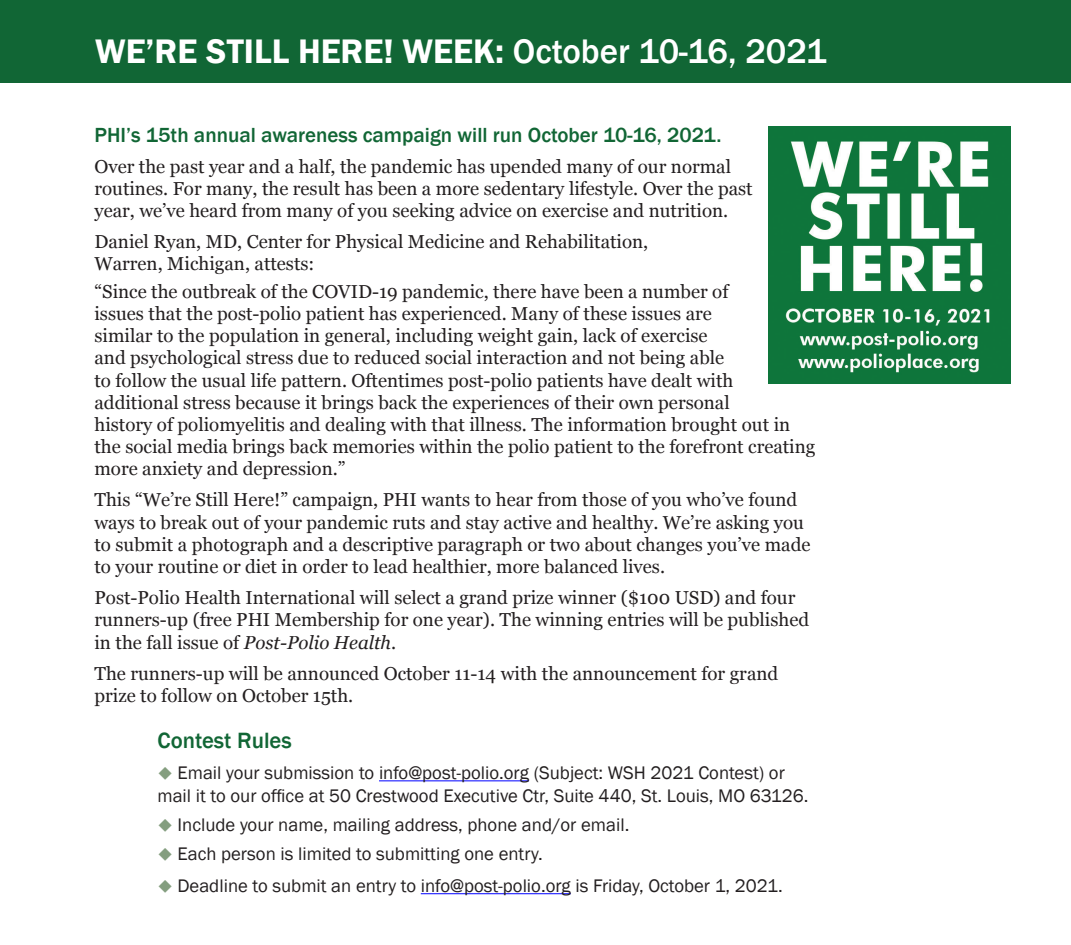
<style>
.page{position:relative;width:1071px;height:945px;background:#fff}
.page>*{position:absolute;margin:0;border:0;box-sizing:border-box;transform-origin:0 0}
.t1{font:600 35px "Franklin Gothic";color:#fff}
.t2{font:500 22.75px "Franklin Gothic";color:#116635}
.t3{font:500 21px "Franklin Gothic";color:#116635}
.t4{font:18.72px/22.2px "Georgia";color:#231f20}
.t5{font:18.72px/22.2px "Franklin Gothic";color:#231f20}
.s1{font-weight:500}
.s2{font-style:italic}
.s3{color:#849e7f}
</style>
<div class="page">
<div style="left:1px;top:0;width:1070px;height:82px;background:#116635"></div>
<hr style="left:379px;top:780px;width:150px;height:1px;background:#00f">
<hr style="left:421px;top:893px;width:150px;height:1px;background:#00f">
<img style="left:769px;top:127px;width:242px;height:257px">
<p class="t1" style="left:95px;top:30px;width:733px">WE’RE STILL HERE! WEEK: <span class="s1">October 10-16, 2021</span></p>
<p class="t3" style="left:94px;top:122px;width:628px">PHI’s 15th annual awareness campaign will run October 10-16, 2021.</p>
<p class="t4" style="left:94px;top:155px;width:660px">Over the past year and a half, the pandemic has upended many of our normal routines. For many, the result has been a more sedentary lifestyle. Over the past year, we’ve heard from many of you seeking advice on exercise and nutrition.</p>
<p class="t4" style="left:94px;top:231px;width:555px">Daniel Ryan, MD, Center for Physical Medicine and Rehabilitation,<br>Warren, Michigan, attests:</p>
<p class="t4" style="left:94px;top:281px;width:722px">“Since the outbreak of the COVID-19 pandemic, there have been a number of<br>issues that the post-polio patient has experienced. Many of these issues are<br>similar to the population in general, including weight gain, lack of exercise<br>and psychological stress due to reduced social interaction and not being able<br>to follow the usual life pattern. Oftentimes post-polio patients have dealt with additional stress because it brings back the experiences of their own personal<br>history of poliomyelitis and dealing with that illness. The information brought out in the social media brings back memories within the polio patient to the forefront creating more anxiety and depression.”</p>
<p class="t4" style="left:94px;top:489px;width:717px">This “We’re Still Here!” campaign, PHI wants to hear from those of you who’ve found ways to break out of your pandemic ruts and stay active and healthy. We’re asking you to submit a photograph and a descriptive paragraph or two about changes you’ve made to your routine or diet in order to lead healthier, more balanced lives.</p>
<p class="t4" style="left:94px;top:587px;width:716px">Post-Polio Health International will select a grand prize winner ($100 USD) and four runners-up (free PHI Membership for one year). The winning entries will be published in the fall issue of <span class="s2">Post-Polio Health</span>.</p>
<p class="t4" style="left:94px;top:662px;width:685px">The runners-up will be announced October 11-14 with the announcement for grand prize to follow on October 15th.</p>
<p class="t2" style="left:158px;top:727px;width:136px">Contest Rules</p>
<p class="t5" style="left:158px;top:763px;width:653px"><span class="s3">◆</span> Email your submission to info@post-polio.org (Subject: WSH 2021 Contest) or mail it to our office at 50 Crestwood Executive Ctr, Suite 440, St. Louis, MO 63126.</p>
<p class="t5" style="left:158px;top:814px;width:473px"><span class="s3">◆</span> Include your name, mailing address, phone and/or email.</p>
<p class="t5" style="left:158px;top:843px;width:387px"><span class="s3">◆</span> Each person is limited to submitting one entry.</p>
<p class="t5" style="left:158px;top:875px;width:627px"><span class="s3">◆</span> Deadline to submit an entry to info@post-polio.org is Friday, October 1, 2021.</p>
</div>
